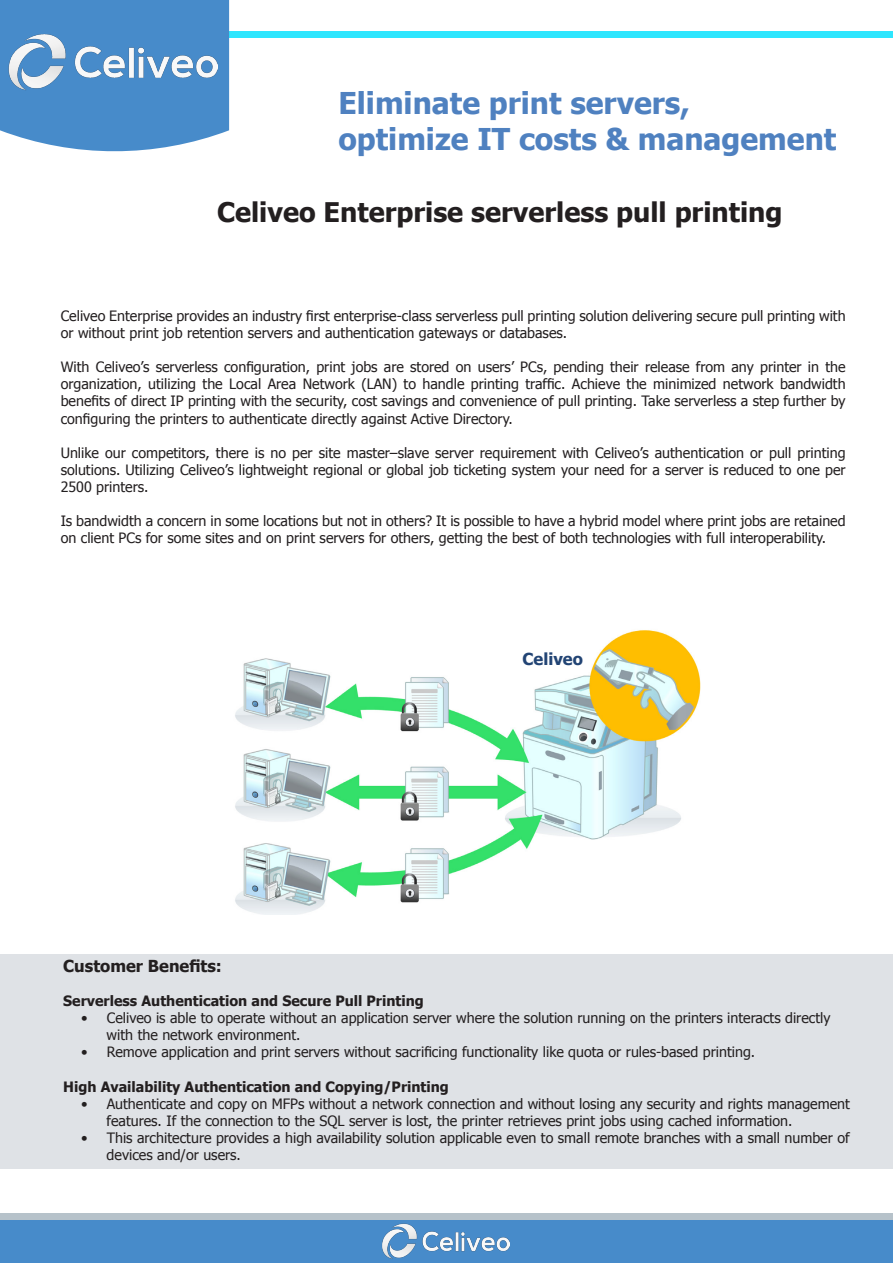
<style>
.page{position:relative;width:893px;height:1263px;background:#fff}
.page>*{position:absolute;margin:0;border:0;box-sizing:border-box;transform-origin:0 0}
.t1{font:700 30px/36px "Tahoma";color:#4f81c0}
.t2{font:700 27px "Tahoma";color:#231f20}
.Body3{font:700 16.5px "Tahoma";color:#231f20}
.t3{font:700 16.5px "Tahoma";color:#224474}
.Body{font:14.25px/17.1px "Tahoma";color:#231f20}
.Body-2{font:700 14.25px "Tahoma";color:#231f20}
</style>
<div class="page">
<div style="left:0;top:955px;width:893px;height:214px;background:#dfe2e6"></div>
<div style="left:0;top:31px;width:893px;height:7px;background:#2ee6fe"></div>
<div style="left:0;top:1213px;width:893px;height:6px;background:#b6c2ca"></div>
<div style="left:0;top:1221px;width:893px;height:42px;background:#478bca"></div>
<svg style="left:0;top:0;width:229px;height:152px;background:#5593ce"></svg>
<img style="left:235px;top:630px;width:466px;height:284px">
<img style="left:8px;top:34px;width:209px;height:57px">
<img style="left:382px;top:1224px;width:127px;height:35px">
<p class="t1" style="left:338px;top:84px;width:499px">Eliminate print servers,<br>optimize IT costs &amp; management</p>
<p class="t2" style="left:217px;top:193px;width:567px">Celiveo Enterprise serverless pull printing</p>
<p class="Body" style="left:61px;top:306px;width:786px">Celiveo Enterprise provides an industry first enterprise-class serverless pull printing solution delivering secure pull printing with or without print job retention servers and authentication gateways or databases.</p>
<p class="Body" style="left:61px;top:358px;width:786px;text-align:justify">With Celiveo’s serverless configuration, print jobs are stored on users’ PCs, pending their release from any printer in the organization, utilizing the Local Area Network (LAN) to handle printing traffic. Achieve the minimized network bandwidth benefits of direct IP printing with the security, cost savings and convenience of pull printing. Take serverless a step further by configuring the printers to authenticate directly against Active Directory.</p>
<p class="Body" style="left:61px;top:443px;width:786px;text-align:justify">Unlike our competitors, there is no per site master–slave server requirement with Celiveo’s authentication or pull printing solutions. Utilizing Celiveo’s lightweight regional or global job ticketing system your need for a server is reduced to one per 2500 printers.</p>
<p class="Body" style="left:61px;top:512px;width:786px">Is bandwidth a concern in some locations but not in others? It is possible to have a hybrid model where print jobs are retained on client PCs for some sites and on print servers for others, getting the best of both technologies with full interoperability.</p>
<p class="t3" style="left:523px;top:647px;width:62px">Celiveo</p>
<p class="Body3" style="left:63px;top:954px;width:160px">Customer Benefits:</p>
<p class="Body-2" style="left:63px;top:991px;width:362px">Serverless Authentication and Secure Pull Printing</p>
<p class="Body" style="left:107px;top:1009px;width:725px;text-indent:-25px">• Celiveo is able to operate without an application server where the solution running on the printers interacts directly with the network environment.</p>
<p class="Body" style="left:81px;top:1043px;width:675px">• Remove application and print servers without sacrificing functionality like quota or rules-based printing.</p>
<p class="Body-2" style="left:63px;top:1076px;width:387px">High Availability Authentication and Copying/Printing</p>
<p class="Body" style="left:107px;top:1094px;width:745px;text-indent:-25px">• Authenticate and copy on MFPs without a network connection and without losing any security and rights management features. If the connection to the SQL server is lost, the printer retrieves print jobs using cached information.</p>
<p class="Body" style="left:107px;top:1128px;width:744px;text-indent:-25px">• This architecture provides a high availability solution applicable even to small remote branches with a small number of devices and/or users.</p>
</div>
